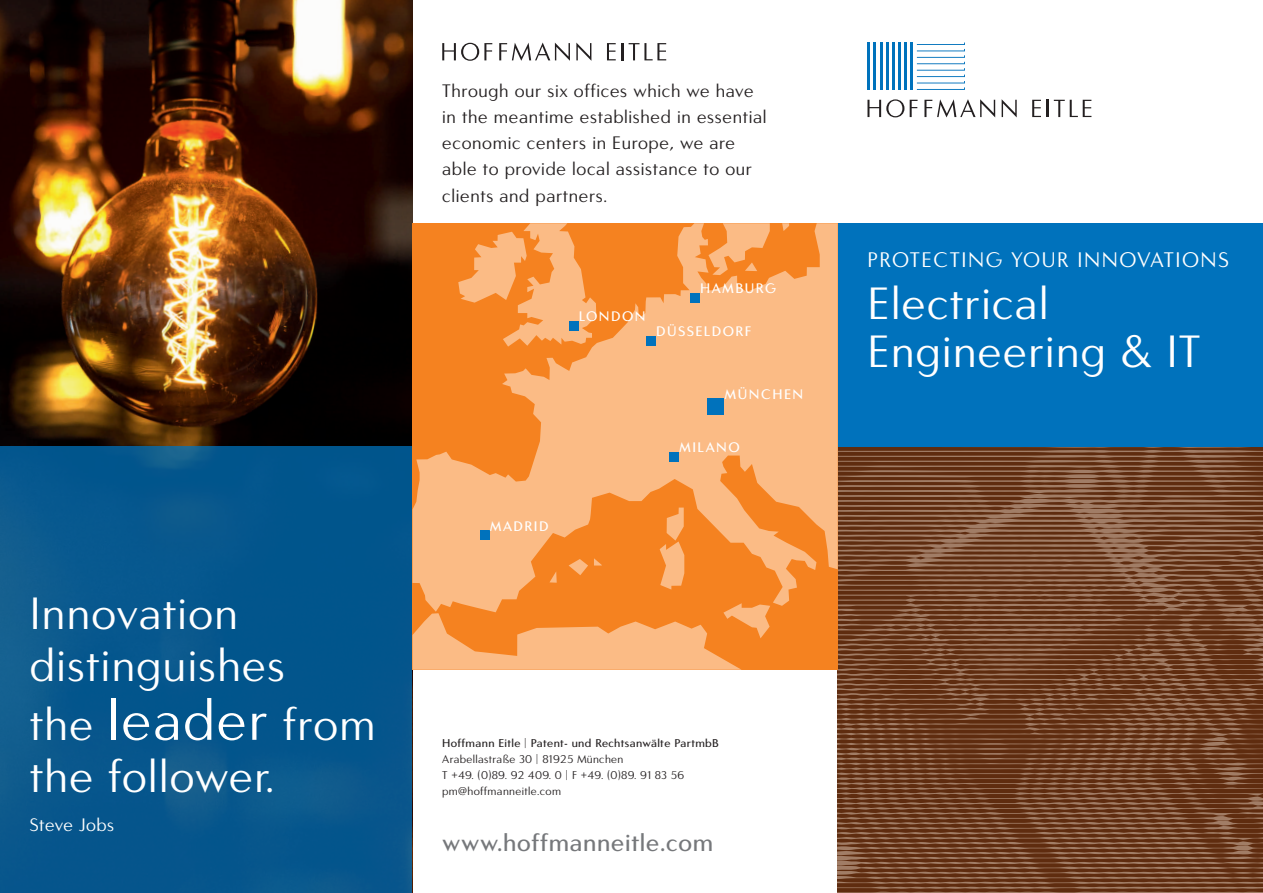
<style>
.page{position:relative;width:1263px;height:893px;background:#fff}
.page>*{position:absolute;margin:0;border:0;box-sizing:border-box;transform-origin:0 0}
.t1{font:45px/52.5px "Carisma";letter-spacing:.03em;color:#fff}
.t2{font:500 24px "Carisma";letter-spacing:.03em;color:#76787b}
.t3{font:21px "Carisma";letter-spacing:.075em;color:#fff}
.t4{font:18px/26.2px "Carisma";letter-spacing:.035em;color:#231f20}
.t5{font:18px "Carisma";color:#fff}
.t6{font:500 13.8px "Carisma";letter-spacing:.105em;color:#fff}
.t7{font:11.25px/16.2px "Carisma";letter-spacing:.03em;color:#231f20}
.s1{font-size:56.25px}
.s2{font-weight:500}
.s3{font-weight:300}
</style>
<div class="page">
<img style="left:0;top:0;width:412px;height:446px">
<svg style="left:838px;top:446px;width:425px;height:446px;background:#75482d"></svg>
<svg style="left:867px;top:99px;width:37px;height:18px"></svg>
<svg style="left:910px;top:100px;width:7px;height:17px"></svg>
<svg style="left:924px;top:99px;width:71px;height:18px"></svg>
<svg style="left:1002px;top:99px;width:15px;height:18px"></svg>
<svg style="left:1032px;top:100px;width:9px;height:17px"></svg>
<svg style="left:1047px;top:100px;width:44px;height:17px"></svg>
<hr style="left:867px;top:43px;width:3px;height:47px;background:#0072bc">
<hr style="left:874px;top:43px;width:2px;height:47px;background:#0072bc">
<hr style="left:880px;top:43px;width:2px;height:47px;background:#0072bc">
<hr style="left:886px;top:43px;width:2px;height:47px;background:#0072bc">
<hr style="left:892px;top:43px;width:3px;height:47px;background:#0072bc">
<hr style="left:898px;top:43px;width:3px;height:47px;background:#0072bc">
<hr style="left:904px;top:43px;width:3px;height:47px;background:#0072bc">
<hr style="left:911px;top:43px;width:2px;height:47px;background:#0072bc">
<svg style="left:917px;top:43px;width:48px;height:47px"></svg>
<div style="left:838px;top:223px;width:425px;height:223px;background:#0072bc"></div>
<div style="left:0;top:446px;width:412px;height:447px;background:#05558c"></div>
<svg style="left:442px;top:43px;width:50px;height:18px"></svg>
<svg style="left:499px;top:43px;width:71px;height:18px"></svg>
<svg style="left:576px;top:43px;width:15px;height:18px"></svg>
<svg style="left:607px;top:43px;width:9px;height:17px"></svg>
<svg style="left:622px;top:43px;width:44px;height:17px"></svg>
<div style="left:412px;top:223px;width:426px;height:447px;background:#f58220"></div>
<svg style="left:412px;top:223px;width:426px;height:383px;fill:#fbbb85"></svg>
<svg style="left:660px;top:508px;width:24px;height:82px"></svg>
<svg style="left:569px;top:559px;width:19px;height:16px"></svg>
<svg style="left:594px;top:558px;width:8px;height:7px"></svg>
<svg style="left:549px;top:571px;width:8px;height:12px"></svg>
<svg style="left:782px;top:223px;width:7px;height:8px"></svg>
<svg style="left:708px;top:223px;width:62px;height:52px"></svg>
<svg style="left:412px;top:603px;width:358px;height:67px"></svg>
<div style="left:569px;top:321px;width:10px;height:10px;background:#0072bc"></div>
<div style="left:669px;top:452px;width:10px;height:10px;background:#0072bc"></div>
<div style="left:707px;top:399px;width:16px;height:16px;background:#0072bc"></div>
<div style="left:690px;top:293px;width:10px;height:10px;background:#0072bc"></div>
<div style="left:646px;top:336px;width:10px;height:10px;background:#0072bc"></div>
<div style="left:480px;top:530px;width:10px;height:10px;background:#0072bc"></div>
<h1 class="t1" style="left:30px;top:589px;width:257px">I nnovation distinguishes</h1>
<h1 class="t1" style="left:30px;top:700px;width:347px">the <span class="s1">leader</span> from the follower.</h1>
<p class="t5" style="left:30px;top:815px;width:86px">Steve Jobs</p>
<p class="t4" style="left:442px;top:78px;width:326px">Through our six offices which we have in the meantime established in essential economic centers in Europe, we are able to provide local assistance to our clients and partners.</p>
<p class="t6" style="left:490px;top:518px;width:60px">MADRID</p>
<p class="t6" style="left:579px;top:308px;width:69px">LONDON</p>
<p class="t6" style="left:700px;top:281px;width:78px">HAMBURG</p>
<p class="t6" style="left:656px;top:323px;width:97px">DÜSSELDORF</p>
<p class="t6" style="left:724px;top:386px;width:80px">MÜNCHEN</p>
<p class="t6" style="left:679px;top:439px;width:62px">MILANO</p>
<p class="t3" style="left:867px;top:248px;width:363px">Protecting your innovations</p>
<h1 class="t1" style="left:867px;top:281px;width:315px;line-height:48px">Electrical<br>Engineering &amp; IT</h1>
<p class="t7" style="left:442px;top:735px;width:278px"><span class="s2">Hoffmann Eitle</span> <span class="s3">|</span> <span class="s2">Patent- und Rechtsanwälte PartmbB </span>Arabellastraße 30 <span class="s3">|</span> 81925 München<br>T +49. (0)89. 92 409. 0 <span class="s3">|</span> F +49. (0)89. 91 83 56 pm@hoffmanneitle.com</p>
<h2 class="t2" style="left:442px;top:829px;width:272px">www.hoffmanneitle.com</h2>
</div>
